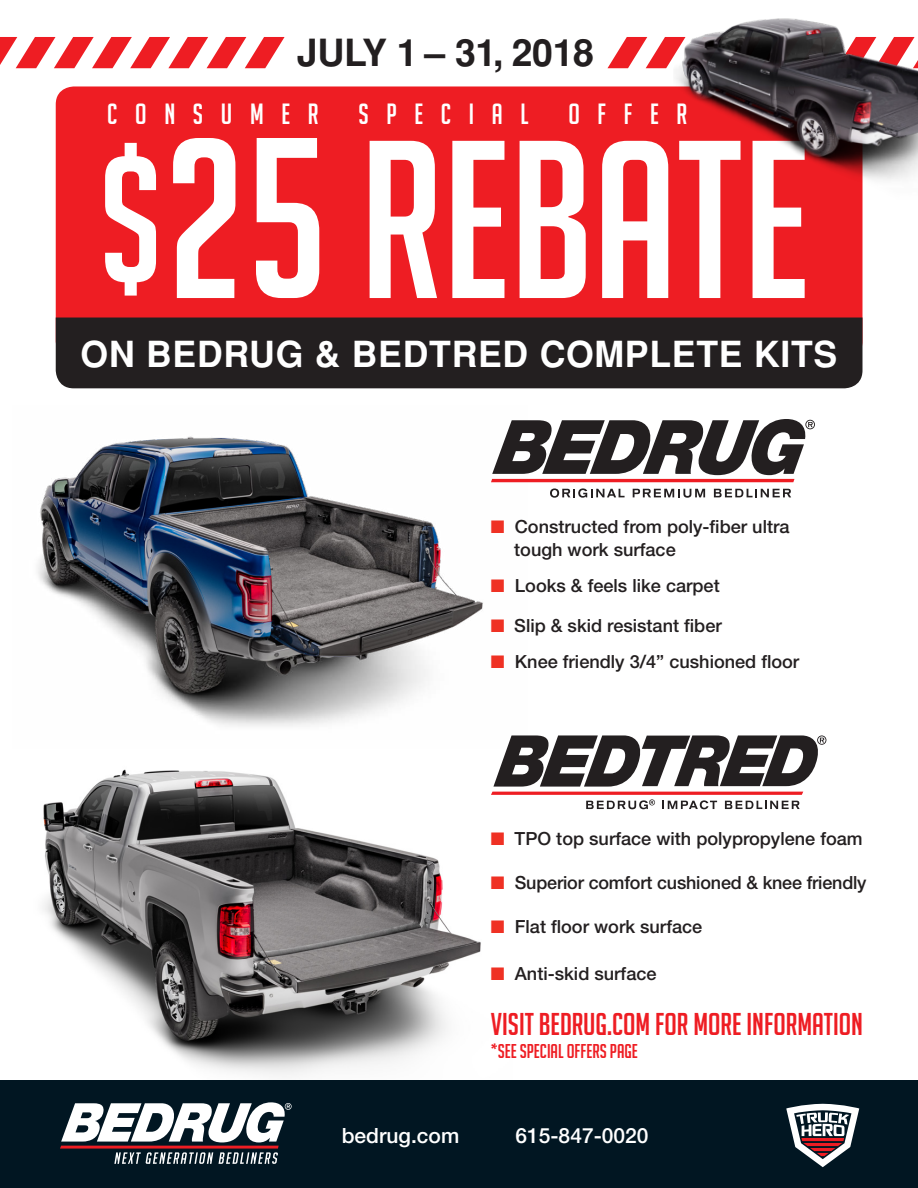
<style>
.page{position:relative;width:918px;height:1188px;background:#fff}
.page>*{position:absolute;margin:0;border:0;box-sizing:border-box;transform-origin:0 0}
.t1{font:219px "Big Noodle Titling";color:#fff}
.t2{font:700 37.5px "Helvetica";letter-spacing:-.01em;color:#231f20}
.t3{font:700 36px "Helvetica";letter-spacing:.02em;color:#fff}
.t4{font:30.75px "Big Noodle Titling";color:#ee1d23}
.t5{font:28.5px "Big Noodle Titling";letter-spacing:.62em;color:#fff}
.t6{font:500 21px "Helvetica Neue";color:#fff}
.t7{font:19.5px "Big Noodle Titling";color:#ee1d23}
.t8{font:500 18.15px/23.2px "Helvetica Neue";color:#231f20}
.s1{font-size:175.5px}
.s2{font-size:222.9px}
.s3{color:#ef3124}
</style>
<div class="page">
<img style="left:38px;top:436px;width:489px;height:290px">
<img style="left:43px;top:769px;width:438px;height:306px">
<svg style="left:0;top:37px;width:285px;height:31px"></svg>
<svg style="left:607px;top:37px;width:65px;height:31px"></svg>
<div style="left:56px;top:86px;width:807px;height:273px;background:#ee1d23;border-radius:18px"></div>
<div style="left:56px;top:318px;width:806px;height:70px;background:#231f20"></div>
<img style="left:672px;top:18px;width:246px;height:188px">
<svg style="left:491px;top:419px;width:324px;height:63px"></svg>
<svg style="left:550px;top:488px;width:75px;height:10px"></svg>
<svg style="left:633px;top:489px;width:72px;height:9px"></svg>
<svg style="left:714px;top:489px;width:77px;height:8px"></svg>
<svg style="left:491px;top:735px;width:335px;height:74px"></svg>
<div style="left:0;top:1080px;width:918px;height:108px;background:#011622"></div>
<svg style="left:60px;top:1102px;width:232px;height:62px"></svg>
<svg style="left:786px;top:1104px;width:73px;height:63px"></svg>
<p class="t2" style="left:297px;top:31px;width:299px">JULY 1 – 31, 2018</p>
<p class="t5" style="left:107px;top:98px;width:213px">CONSUMER</p>
<p class="t5" style="left:358px;top:98px;width:172px">SPECIAL</p>
<p class="t5" style="left:568px;top:98px;width:120px">OFFER</p>
<p class="t1" style="left:99px;top:102px;width:712px"><span class="s1">$</span><span class="s2">25</span>REBATE</p>
<p class="t3" style="left:81px;top:334px;width:758px">ON BEDRUG &amp; BEDTRED COMPLETE KITS</p>
<p class="t8" style="left:514px;top:514px;width:277px;text-indent:-23px"><span class="s3">■</span> Constructed from poly-fiber ultra tough work surface</p>
<p class="t8" style="left:491px;top:574px;width:230px"><span class="s3">■</span> Looks &amp; feels like carpet</p>
<p class="t8" style="left:491px;top:614px;width:232px"><span class="s3">■</span> Slip &amp; skid resistant fiber</p>
<p class="t8" style="left:491px;top:650px;width:310px"><span class="s3">■</span> Knee friendly 3/4” cushioned floor</p>
<p class="t8" style="left:491px;top:826px;width:373px"><span class="s3">■</span> TPO top surface with polypropylene foam</p>
<p class="t8" style="left:491px;top:870px;width:377px"><span class="s3">■</span> Superior comfort cushioned &amp; knee friendly</p>
<p class="t8" style="left:491px;top:915px;width:213px"><span class="s3">■</span> Flat floor work surface</p>
<p class="t8" style="left:491px;top:961px;width:167px"><span class="s3">■</span> Anti-skid surface</p>
<p class="t4" style="left:491px;top:1007px;width:374px">VISIT BEDRUG.COM FOR MORE INFORMATION</p>
<p class="t7" style="left:491px;top:1041px;width:148px">*SEE SPECIAL OFFERS PAGE</p>
<p class="t6" style="left:342px;top:1123px;width:119px">bedrug.com</p>
<p class="t6" style="left:515px;top:1123px;width:135px">615-847-0020</p>
</div>
